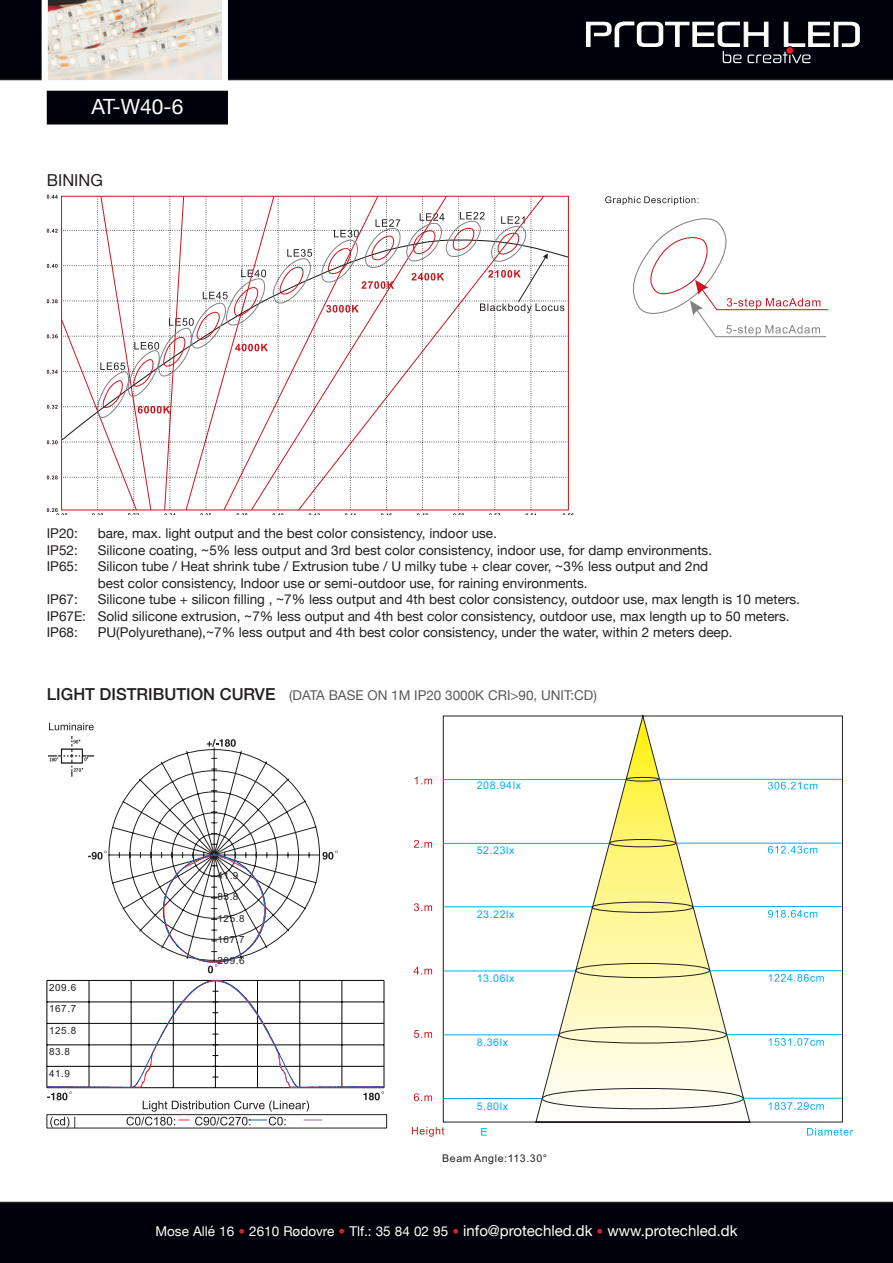
<style>
.page{position:relative;width:893px;height:1263px;background:#fff}
.page>*{position:absolute;margin:0;border:0;box-sizing:border-box;transform-origin:0 0}
.t1{font:21px "Helvetica Neue";color:#fff}
.t2{font:16.5px "Helvetica Neue";color:#231f20}
.t3{font:15px "Helvetica Neue";color:#fff}
.t4{font:13.5px/16.5px "Helvetica Neue";color:#231f20}
.t5{font:13.5px "Helvetica Neue";color:#57585a}
.t6{font:10.65px "Arial";letter-spacing:.055em;color:#00aeef}
.t7{font:10.65px "Arial";letter-spacing:.055em;color:#231f20}
.t8{font:9.9px/21.3px "Arial";letter-spacing:.055em;color:#231f20}
.s1{font-weight:500;font-size:16.5px;color:#231f20}
.s2{font-size:13.5px}
.s3{font-weight:500;font-size:13.5px;color:#d1232a}
</style>
<div class="page">
<div style="left:0;top:0;width:893px;height:80px;background:#00010a"></div>
<div style="left:0;top:1202px;width:893px;height:61px;background:#00010a"></div>
<svg style="left:39px;top:0;width:192px;height:81px;background:#ddd7cf"></svg>
<svg style="left:586px;top:21px;width:274px;height:42px"></svg>
<div style="left:47px;top:91px;width:181px;height:33px;background:#00010a"></div>
<svg style="left:47px;top:195px;width:527px;height:319px"></svg>
<svg style="left:633px;top:218px;width:195px;height:120px"></svg>
<svg style="left:605px;top:196px;width:93px;height:9px"></svg>
<svg style="left:109px;top:747px;width:211px;height:202px"></svg>
<svg style="left:88px;top:851px;width:19px;height:8px"></svg>
<svg style="left:322px;top:851px;width:16px;height:8px"></svg>
<svg style="left:207px;top:739px;width:29px;height:8px"></svg>
<svg style="left:49px;top:723px;width:45px;height:7px"></svg>
<img style="left:48px;top:737px;width:47px;height:40px">
<svg style="left:163px;top:854px;width:103px;height:119px"></svg>
<hr style="left:384px;top:980px;width:1px;height:108px;background:#030303">
<svg style="left:47px;top:980px;width:337px;height:148px"></svg>
<svg style="left:443px;top:715px;width:400px;height:408px"></svg>
<hr style="left:443px;top:779px;width:183px;height:1px;background:#00aeef">
<hr style="left:659px;top:779px;width:183px;height:1px;background:#00aeef">
<hr style="left:443px;top:843px;width:166px;height:1px;background:#00aeef">
<hr style="left:676px;top:843px;width:166px;height:1px;background:#00aeef">
<hr style="left:443px;top:906px;width:149px;height:1px;background:#00aeef">
<hr style="left:693px;top:906px;width:149px;height:1px;background:#00aeef">
<hr style="left:443px;top:971px;width:132px;height:1px;background:#00aeef">
<hr style="left:709px;top:970px;width:133px;height:1px;background:#00aeef">
<hr style="left:443px;top:1034px;width:116px;height:1px;background:#00aeef">
<hr style="left:726px;top:1034px;width:116px;height:1px;background:#00aeef">
<hr style="left:443px;top:1098px;width:99px;height:1px;background:#00aeef">
<hr style="left:743px;top:1098px;width:99px;height:1px;background:#00aeef">
<svg style="left:542px;top:777px;width:202px;height:332px"></svg>
<svg style="left:415px;top:776px;width:17px;height:8px"></svg>
<svg style="left:414px;top:840px;width:18px;height:261px"></svg>
<svg style="left:768px;top:782px;width:49px;height:7px"></svg>
<svg style="left:768px;top:846px;width:56px;height:264px"></svg>
<svg style="left:412px;top:1127px;width:32px;height:10px"></svg>
<svg style="left:481px;top:1128px;width:6px;height:7px"></svg>
<svg style="left:807px;top:1128px;width:46px;height:8px"></svg>
<p class="t1" style="left:92px;top:91px;width:93px">AT-W40-6</p>
<p class="t2" style="left:47px;top:168px;width:58px">BINING</p>
<p class="t4" style="left:47px;top:526px;width:33px">IP20:</p>
<p class="t4" style="left:98px;top:526px;width:401px">bare, max. light output and the best color consistency, indoor use.</p>
<p class="t4" style="left:47px;top:543px;width:33px">IP52:</p>
<p class="t4" style="left:98px;top:543px;width:616px">Silicone coating, ~5% less output and 3rd best color consistency, indoor use, for damp environments.</p>
<p class="t4" style="left:47px;top:559px;width:33px">IP65:</p>
<p class="t4" style="left:98px;top:559px;width:612px">Silicon tube / Heat shrink tube / Extrusion tube / U milky tube + clear cover, ~3% less output and 2nd best color consistency, Indoor use or semi-outdoor use, for raining environments.</p>
<p class="t4" style="left:47px;top:592px;width:33px">IP67:</p>
<p class="t4" style="left:98px;top:592px;width:704px">Silicone tube + silicon filling , ~7% less output and 4th best color consistency, outdoor use, max length is 10 meters.</p>
<p class="t4" style="left:47px;top:609px;width:744px">IP67E: Solid silicone extrusion, ~7% less output and 4th best color consistency, outdoor use, max length up to 50 meters.</p>
<p class="t4" style="left:47px;top:625px;width:33px">IP68:</p>
<p class="t4" style="left:98px;top:625px;width:636px">PU(Polyurethane),~7% less output and 4th best color consistency, under the water, within 2 meters deep.</p>
<p class="t5" style="left:47px;top:686px;width:552px"><span class="s1">LIGHT DISTRIBUTION CURVE</span> (DATA BASE ON 1M IP20 3000K CRI&gt;90, UNIT:CD)</p>
<p class="t6" style="left:477px;top:779px;width:46px">208.94lx</p>
<p class="t8" style="left:49px;top:976px;width:28px">209.6<br>167.7<br>125.8<br>83.8<br>41.9</p>
<p class="t8" style="left:218px;top:865px;width:28px">41.9<br>83.8<br>125.8<br>167.7<br>209.6</p>
<p class="t6" style="left:477px;top:843px;width:39px">52.23lx</p>
<p class="t6" style="left:477px;top:907px;width:39px">23.22lx</p>
<p class="t6" style="left:477px;top:971px;width:39px">13.06lx</p>
<p class="t6" style="left:477px;top:1035px;width:33px">8.36lx</p>
<p class="t6" style="left:477px;top:1099px;width:33px">5.80lx</p>
<p class="t7" style="left:442px;top:1151px;width:106px">Beam Angle:113.30°</p>
<p class="t3" style="left:155px;top:1219px;width:583px"><span class="s2">Mose Allé 16</span> <span class="s3">•</span> <span class="s2">2610 Rødovre</span> <span class="s3">•</span> <span class="s2">Tlf.: 35 84 02 95</span> <span class="s3">•</span> info@protechled.dk <span class="s3">•</span> www.protechled.dk</p>
</div>
